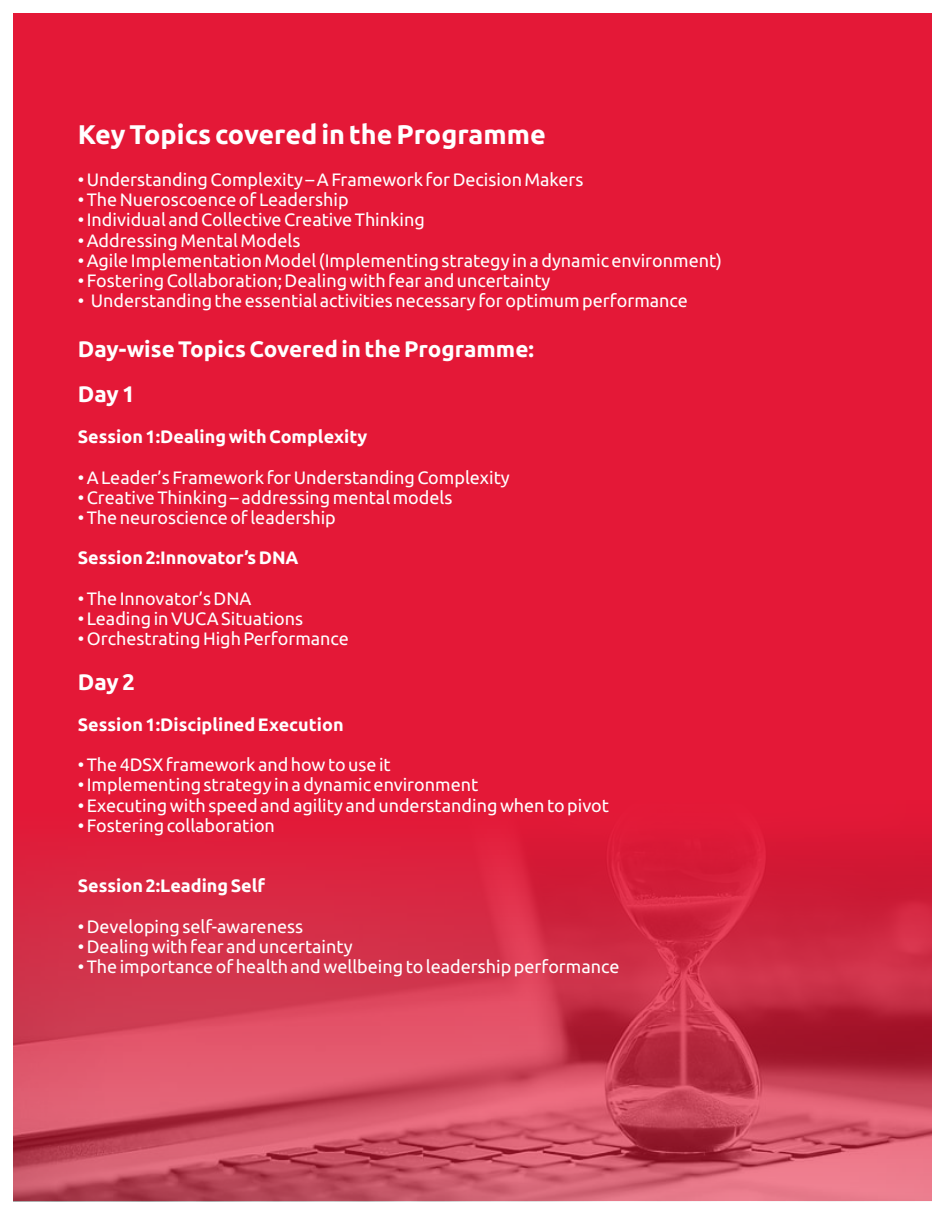
<style>
.page{position:relative;width:945px;height:1215px;background:#fff}
.page>*{position:absolute;margin:0;border:0;box-sizing:border-box;transform-origin:0 0}
.t1{font:700 27px "Ubuntu";color:#fff}
.t2{font:700 22.5px/45.5px "Ubuntu";color:#fff}
.t3{font:18px "Ubuntu";color:#fff}
.t4{font:700 18px "Ubuntu";color:#fff}
</style>
<div class="page">
<div style="left:13px;top:14px;width:919px;height:1188px;background:#e41837"></div>
<img style="left:13px;top:838px;width:919px;height:364px">
<h1 class="t1" style="left:78px;top:123px;width:469px">Key Topics covered in the Programme</h1>
<p class="t3" style="left:78px;top:172px;width:507px">• Understanding Complexity – A Framework for Decision Makers</p>
<p class="t3" style="left:78px;top:192px;width:272px">• The Nueroscoence of Leadership</p>
<p class="t3" style="left:78px;top:213px;width:349px">• Individual and Collective Creative Thinking</p>
<p class="t3" style="left:78px;top:233px;width:224px">• Addressing Mental Models</p>
<p class="t3" style="left:78px;top:253px;width:646px">• Agile Implementation Model (Implementing strategy in a dynamic environment)</p>
<p class="t3" style="left:78px;top:273px;width:474px">• Fostering Collaboration; Dealing with fear and uncertainty</p>
<p class="t3" style="left:78px;top:293px;width:612px">• Understanding the essential activities necessary for optimum performance</p>
<p class="t2" style="left:78px;top:327px;width:458px">Day-wise Topics Covered in the Programme:<br>Day 1</p>
<p class="t4" style="left:78px;top:429px;width:291px">Session 1:Dealing with Complexity</p>
<p class="t3" style="left:78px;top:470px;width:434px">• A Leader’s Framework for Understanding Complexity</p>
<p class="t3" style="left:78px;top:490px;width:376px">• Creative Thinking – addressing mental models</p>
<p class="t3" style="left:78px;top:510px;width:260px">• The neuroscience of leadership</p>
<p class="t4" style="left:78px;top:550px;width:222px">Session 2:Innovator’s DNA</p>
<p class="t3" style="left:78px;top:591px;width:175px">• The Innovator’s DNA</p>
<p class="t3" style="left:78px;top:611px;width:227px">• Leading in VUCA Situations</p>
<p class="t3" style="left:78px;top:631px;width:273px">• Orchestrating High Performance</p>
<p class="t2" style="left:78px;top:660px;width:59px">Day 2</p>
<p class="t4" style="left:78px;top:717px;width:267px">Session 1:Disciplined Execution</p>
<p class="t3" style="left:78px;top:757px;width:315px">• The 4DSX framework and how to use it</p>
<p class="t3" style="left:78px;top:777px;width:402px">• Implementing strategy in a dynamic environment</p>
<p class="t3" style="left:78px;top:798px;width:533px">• Executing with speed and agility and understanding when to pivot</p>
<p class="t3" style="left:78px;top:818px;width:199px">• Fostering collaboration</p>
<p class="t4" style="left:78px;top:878px;width:189px">Session 2:Leading Self</p>
<p class="t3" style="left:78px;top:919px;width:227px">• Developing self-awareness</p>
<p class="t3" style="left:78px;top:939px;width:276px">• Dealing with fear and uncertainty</p>
<p class="t3" style="left:78px;top:959px;width:543px">• The importance of health and wellbeing to leadership performance</p>
</div>
